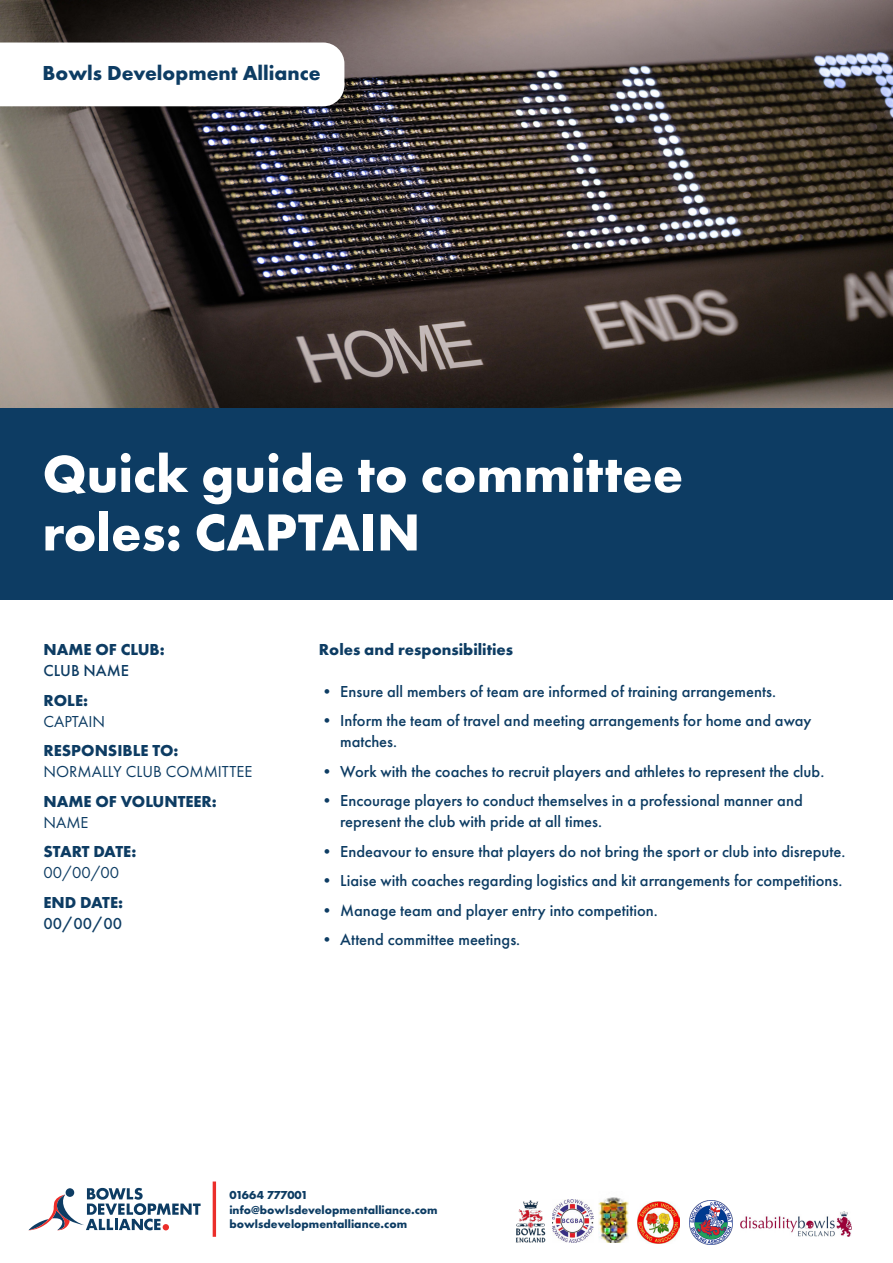
<style>
.page{position:relative;width:893px;height:1263px;background:#fff}
.page>*{position:absolute;margin:0;border:0;box-sizing:border-box;transform-origin:0 0}
.Main_Header{font:700 54px/58.5px "Futura PT";color:#fff}
.t1{font:700 21px "Futura PT";color:#0d3c63}
.Paragraph_Text{font:500 16.5px/21px "Futura PT";color:#0d3c63}
.Paragraph_Sub_Header{font:700 16.5px "Futura PT";color:#0d3c63}
.Paragraph_Text-2{font:16.5px "Futura PT";color:#0d3c63}
.Paragraph_Sub_Header-2{font:700 16.5px "Futura PT";letter-spacing:-.025em;color:#0d3c63}
.Contact_Details{font:700 12px "Futura PT";color:#0d3c63}
.Contact_Details-2{font:700 12px "Futura PT";letter-spacing:-.035em;color:#0d3c63}
</style>
<div class="page">
<img style="left:0;top:0;width:893px;height:408px">
<div style="left:0;top:408px;width:893px;height:192px;background:#0d3c63"></div>
<svg style="left:0;top:43px;width:344px;height:63px"></svg>
<svg style="left:28px;top:1188px;width:173px;height:42px"></svg>
<div style="left:66px;top:1188px;width:8px;height:9px;background:#0d3c63;border-radius:50%"></div>
<hr style="left:213px;top:1181px;width:3px;height:56px;background:#eb2e2a">
<img style="left:516px;top:1200px;width:30px;height:42px">
<img style="left:637px;top:1201px;width:42px;height:42px">
<img style="left:553px;top:1199px;width:41px;height:43px">
<img style="left:740px;top:1212px;width:111px;height:24px">
<img style="left:598px;top:1197px;width:31px;height:45px">
<img style="left:690px;top:1201px;width:43px;height:43px">
<p class="t1" style="left:43px;top:59px;width:280px">Bowls Development Alliance</p>
<p class="Main_Header" style="left:43px;top:443px;width:642px">Quick guide to committee roles: CAPTAIN</p>
<p class="Paragraph_Sub_Header" style="left:43px;top:639px;width:123px">NAME OF CLUB:</p>
<p class="Paragraph_Text" style="left:43px;top:660px;width:87px">CLUB NAME</p>
<p class="Paragraph_Sub_Header" style="left:43px;top:689px;width:46px">ROLE:</p>
<p class="Paragraph_Text-2" style="left:43px;top:711px;width:63px">CAPTAIN</p>
<p class="Paragraph_Sub_Header" style="left:43px;top:740px;width:137px">RESPONSIBLE TO:</p>
<p class="Paragraph_Text-2" style="left:43px;top:762px;width:210px">NORMALLY CLUB COMMITTEE</p>
<p class="Paragraph_Sub_Header" style="left:43px;top:790px;width:175px">NAME OF VOLUNTEER:</p>
<p class="Paragraph_Text-2" style="left:43px;top:812px;width:47px">NAME</p>
<p class="Paragraph_Sub_Header-2" style="left:43px;top:841px;width:94px">START DATE:</p>
<p class="Paragraph_Text-2" style="left:43px;top:863px;width:77px">00/00/00</p>
<p class="Paragraph_Sub_Header" style="left:43px;top:891px;width:81px">END DATE:</p>
<p class="Paragraph_Text" style="left:43px;top:913px;width:80px">00/00/00</p>
<p class="Paragraph_Sub_Header" style="left:319px;top:638px;width:196px">Roles and responsibilities</p>
<p class="Paragraph_Text" style="left:319px;top:681px;width:459px">• Ensure all members of team are informed of training arrangements.</p>
<p class="Paragraph_Text" style="left:340px;top:710px;width:473px;text-indent:-21px">• Inform the team of travel and meeting arrangements for home and away matches.</p>
<p class="Paragraph_Text" style="left:319px;top:761px;width:507px">• Work with the coaches to recruit players and athletes to represent the club.</p>
<p class="Paragraph_Text" style="left:340px;top:790px;width:464px;text-indent:-21px">• Encourage players to conduct themselves in a professional manner and represent the club with pride at all times.</p>
<p class="Paragraph_Text" style="left:319px;top:841px;width:528px">• Endeavour to ensure that players do not bring the sport or club into disrepute.</p>
<p class="Paragraph_Text" style="left:319px;top:870px;width:525px">• Liaise with coaches regarding logistics and kit arrangements for competitions.</p>
<p class="Paragraph_Text" style="left:319px;top:900px;width:340px">• Manage team and player entry into competition.</p>
<p class="Paragraph_Text" style="left:319px;top:929px;width:203px">• Attend committee meetings.</p>
<p class="Contact_Details-2" style="left:229px;top:1187px;width:80px">01664 777001</p>
<p class="Contact_Details" style="left:229px;top:1202px;width:210px">info@bowlsdevelopmentalliance.com</p>
<p class="Contact_Details" style="left:229px;top:1216px;width:179px">bowlsdevelopmentalliance.com</p>
</div>
